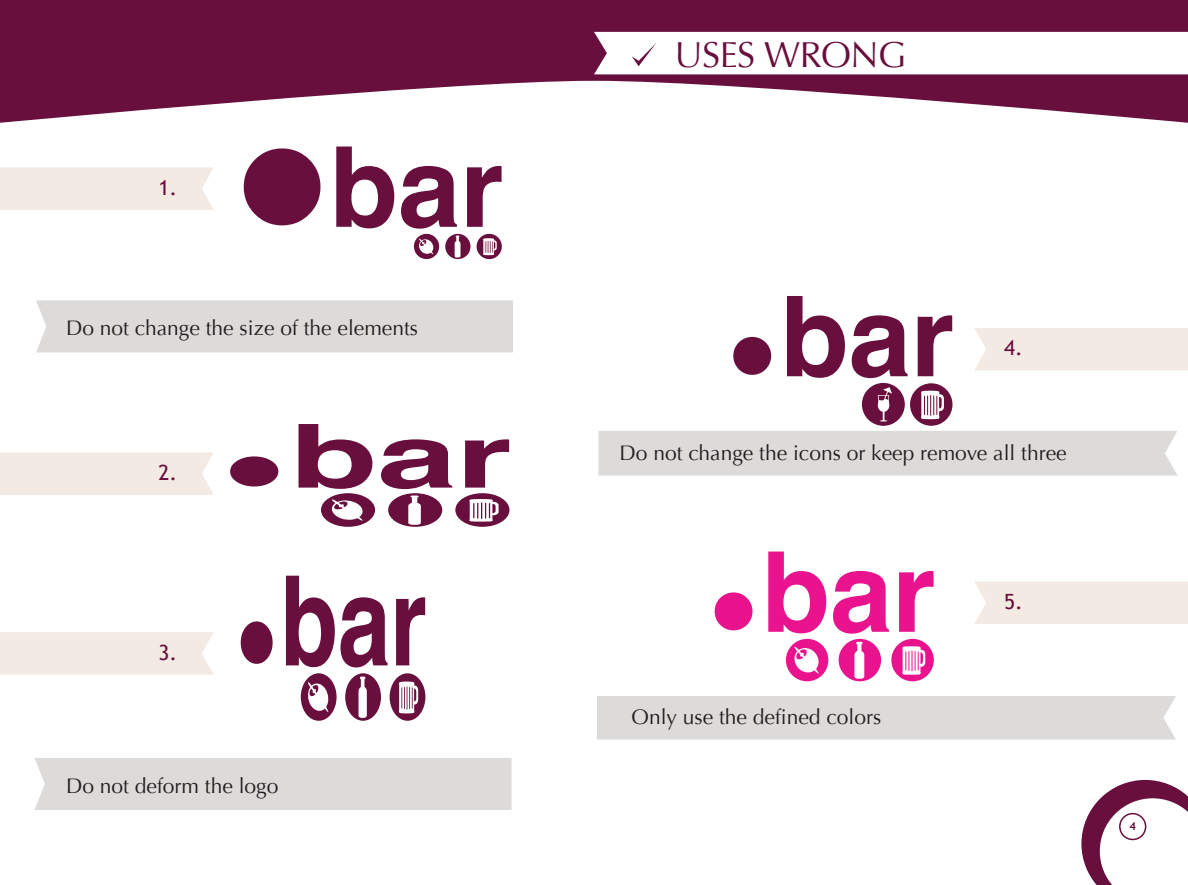
<style>
.page{position:relative;width:1188px;height:885px;background:#fff}
.page>*{position:absolute;margin:0;border:0;box-sizing:border-box;transform-origin:0 0}
.t1{font:36px "Optima";letter-spacing:-.015em;color:#680f3d}
.t2{font:21px "Optima";color:#231f20}
.t3{font:21px "Trebuchet MS";color:#680e3c}
.t4{font:700 11.1px "Trebuchet MS";color:#680e3c}
</style>
<div class="page">
<svg style="left:1081px;top:780px;width:107px;height:105px"></svg>
<div style="left:1119px;top:813px;width:27px;height:27px;border:2px solid #680e3c;border-radius:50%"></div>
<svg style="left:0;top:0;width:1188px;height:123px;fill:#680f3d"></svg>
<svg style="left:594px;top:32px;width:594px;height:42px"></svg>
<div style="left:0;top:167px;width:214px;height:43px;background:#f3eae3"></div>
<div style="left:0;top:452px;width:214px;height:43px;background:#f3eae3"></div>
<div style="left:0;top:632px;width:214px;height:43px;background:#f3eae3"></div>
<div style="left:974px;top:581px;width:214px;height:43px;background:#f3eae3"></div>
<svg style="left:715px;top:592px;width:37px;height:38px"></svg>
<svg style="left:768px;top:552px;width:166px;height:129px"></svg>
<svg style="left:286px;top:576px;width:49px;height:91px"></svg>
<svg style="left:341px;top:597px;width:47px;height:70px"></svg>
<svg style="left:396px;top:597px;width:29px;height:68px"></svg>
<svg style="left:241px;top:621px;width:32px;height:43px"></svg>
<svg style="left:301px;top:673px;width:36px;height:48px"></svg>
<svg style="left:345px;top:673px;width:36px;height:48px"></svg>
<svg style="left:390px;top:673px;width:35px;height:48px"></svg>
<svg style="left:230px;top:456px;width:48px;height:30px"></svg>
<svg style="left:299px;top:424px;width:76px;height:103px"></svg>
<svg style="left:381px;top:439px;width:128px;height:88px"></svg>
<svg style="left:336px;top:147px;width:58px;height:81px"></svg>
<svg style="left:244px;top:148px;width:76px;height:77px"></svg>
<svg style="left:401px;top:166px;width:101px;height:93px"></svg>
<div style="left:36px;top:300px;width:477px;height:52px;background:#dcdbda"></div>
<div style="left:597px;top:696px;width:579px;height:44px;background:#dcdbda"></div>
<div style="left:35px;top:758px;width:477px;height:52px;background:#dcdbda"></div>
<svg style="left:598px;top:296px;width:590px;height:180px"></svg>
<p class="t3" style="left:159px;top:175px;width:20px">1.</p>
<p class="t2" style="left:66px;top:316px;width:354px">Do not change the size of the elements</p>
<p class="t3" style="left:159px;top:460px;width:20px">2.</p>
<p class="t3" style="left:159px;top:640px;width:20px">3.</p>
<p class="t2" style="left:66px;top:773px;width:214px">Do not deform the logo</p>
<h1 class="t1" style="left:675px;top:34px;width:233px">USES WRONG</h1>
<p class="t3" style="left:1004px;top:336px;width:20px">4.</p>
<p class="t2" style="left:620px;top:440px;width:449px">Do not change the icons or keep remove all three</p>
<p class="t2" style="left:632px;top:704px;width:251px">Only use the defined colors</p>
<p class="t3" style="left:1004px;top:589px;width:20px">5.</p>
<p class="t4" style="left:1129px;top:819px;width:8px">4</p>
</div>
